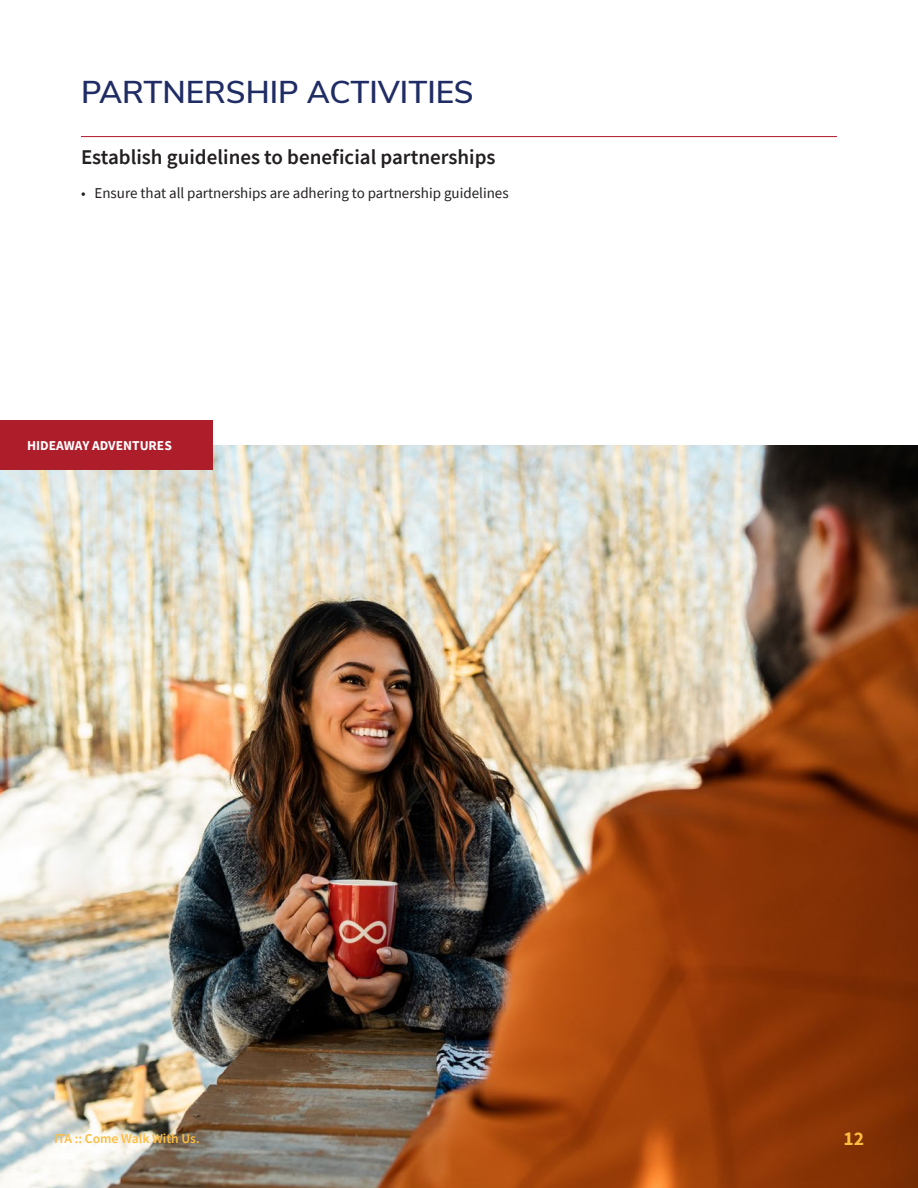
<style>
.page{position:relative;width:918px;height:1188px;background:#fff}
.page>*{position:absolute;margin:0;border:0;box-sizing:border-box;transform-origin:0 0}
.t1{font:600 31.5px "Nunito Sans";color:#202c64}
.Lead{font:600 21px "Source Sans Pro";color:#231f20}
.t2{font:700 19.5px "Source Sans Pro";color:#fdbd40}
.t3{font:15px "Source Sans Pro";color:#231f20}
.t4{font:600 13.5px "Source Sans Pro";color:#fdbd40}
.t5{font:700 13.5px "Source Sans Pro";color:#fff}
</style>
<div class="page">
<img style="left:0;top:446px;width:918px;height:742px">
<div style="left:0;top:421px;width:212px;height:49px;background:#ad1e2a"></div>
<hr style="left:81px;top:136px;width:756px;height:1px;background:#ae172b">
<h2 class="t1" style="left:81px;top:69px;width:394px">PARTNERSHIP ACTIVITIES</h2>
<p class="Lead" style="left:81px;top:143px;width:416px">Establish guidelines to beneficial partnerships</p>
<p class="t3" style="left:81px;top:183px;width:429px">• Ensure that all partnerships are adhering to partnership guidelines</p>
<p class="t5" style="left:27px;top:436px;width:146px">HIDEAWAY ADVENTURES</p>
<p class="t4" style="left:54px;top:1130px;width:147px">ITA :: Come Walk With Us.</p>
<h3 class="t2" style="left:843px;top:1126px;width:22px">12</h3>
</div>
